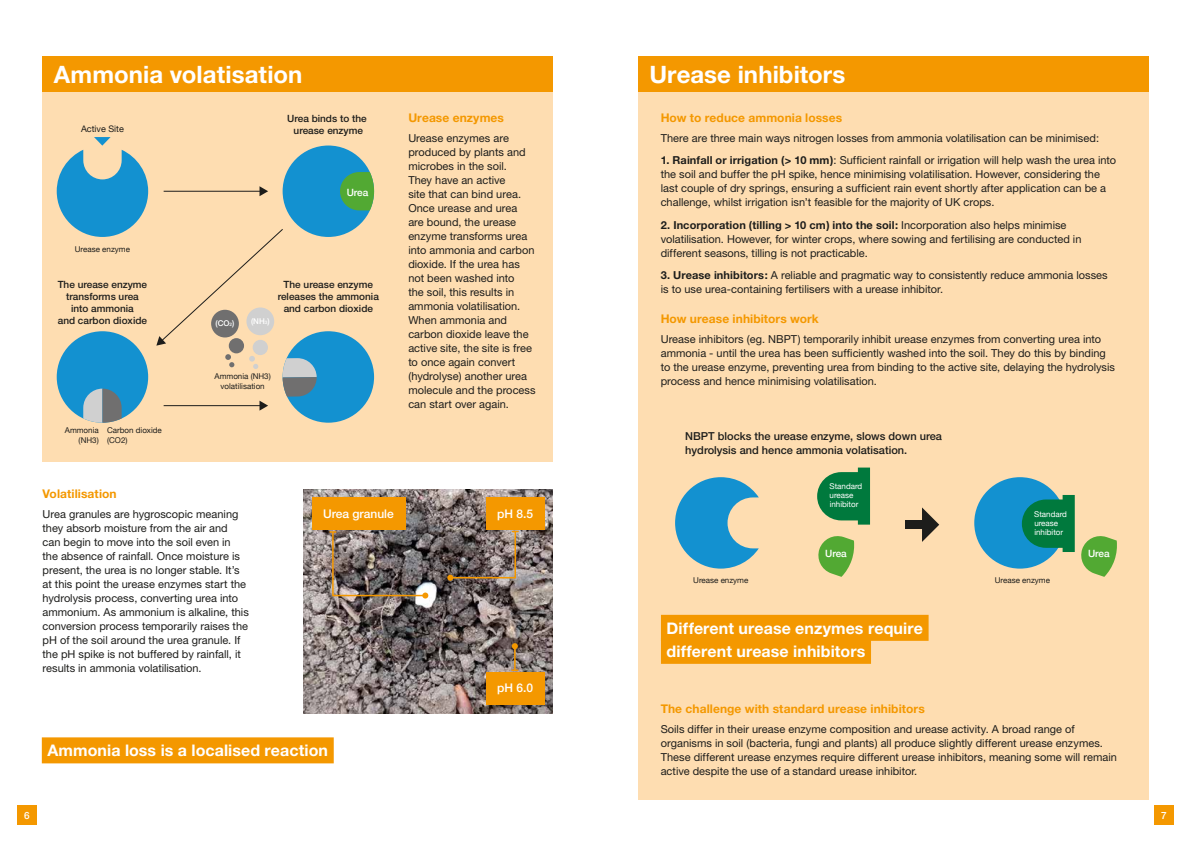
<style>
.page{position:relative;width:1191px;height:842px;background:#fff}
.page>*{position:absolute;margin:0;border:0;box-sizing:border-box;transform-origin:0 0}
.t1{font:700 24px "Helvetica Neue";letter-spacing:.005em;color:#fff}
.t2{font:700 16px/23px "Helvetica Neue";letter-spacing:.005em;color:#fff}
.t3{font:700 12px "Helvetica Neue";letter-spacing:.005em;color:#f49800}
.t4{font:500 12px "Helvetica Neue";color:#fff}
.t5{font:11px/14px "Helvetica Neue";color:#1d1d1b}
.t6{font:500 11px/14px "Helvetica Neue";color:#1d1d1b}
.t7{font:500 10px/12px "Helvetica Neue";color:#1d1d1b;text-align:center}
.t8{font:500 10px "Helvetica Neue";color:#fff}
.t9{font:9px "Helvetica Neue";color:#1d1d1b}
.t10{font:8px/9.6px "Helvetica Neue";color:#1d1d1b;text-align:right}
.t11{font:8px/9px "Helvetica Neue";color:#fff}
.t12{font:500 8px "Helvetica Neue";color:#fff}
.s1{font-size:4.7px}
.s2{font-weight:700}
</style>
<div class="page">
<div style="left:43px;top:92px;width:510px;height:369px;background:#feddb1"></div>
<div style="left:638px;top:92px;width:510px;height:707px;background:#feddb1"></div>
<div style="left:974px;top:477px;width:91px;height:92px;background:#1391d0;border-radius:50%"></div>
<svg style="left:675px;top:477px;width:84px;height:92px"></svg>
<svg style="left:817px;top:468px;width:53px;height:57px"></svg>
<svg style="left:818px;top:536px;width:36px;height:41px"></svg>
<svg style="left:1021px;top:495px;width:96px;height:82px"></svg>
<svg style="left:922px;top:507px;width:17px;height:35px"></svg>
<div style="left:904px;top:520px;width:22px;height:9px;background:#1d1d1b"></div>
<img style="left:304px;top:490px;width:249px;height:224px">
<div style="left:42px;top:737px;width:292px;height:26px;background:#f49800"></div>
<div style="left:661px;top:615px;width:267px;height:26px;background:#f49800"></div>
<div style="left:661px;top:638px;width:210px;height:26px;background:#f49800"></div>
<div style="left:283px;top:146px;width:91px;height:91px;background:#1391d0;border-radius:50%"></div>
<svg style="left:340px;top:172px;width:34px;height:38px"></svg>
<div style="left:282px;top:331px;width:92px;height:92px;background:#1391d0;border-radius:50%"></div>
<svg style="left:282px;top:358px;width:35px;height:39px"></svg>
<div style="left:57px;top:331px;width:91px;height:92px;background:#1391d0;border-radius:50%"></div>
<svg style="left:83px;top:389px;width:39px;height:34px"></svg>
<div style="left:229px;top:338px;width:15px;height:15px;background:#706f6f;border-radius:50%"></div>
<svg style="left:225px;top:354px;width:9px;height:14px"></svg>
<div style="left:253px;top:340px;width:15px;height:15px;background:#d0d0d0;border-radius:50%"></div>
<svg style="left:249px;top:356px;width:9px;height:13px"></svg>
<hr style="left:164px;top:191px;width:97px;height:1px;background:#1d1d1b">
<svg style="left:259px;top:186px;width:9px;height:10px"></svg>
<hr style="left:164px;top:405px;width:97px;height:1px;background:#1d1d1b">
<svg style="left:259px;top:401px;width:9px;height:10px"></svg>
<svg style="left:156px;top:229px;width:127px;height:117px"></svg>
<svg style="left:57px;top:137px;width:91px;height:100px"></svg>
<img style="left:329px;top:530px;width:99px;height:68px">
<svg style="left:447px;top:530px;width:71px;height:51px;background:#76685f"></svg>
<div style="left:486px;top:498px;width:59px;height:32px;background:#f49800"></div>
<div style="left:312px;top:498px;width:93px;height:32px;background:#f49800"></div>
<div style="left:486px;top:672px;width:58px;height:32px;background:#f49800"></div>
<div style="left:43px;top:57px;width:510px;height:35px;background:#f49800"></div>
<div style="left:638px;top:57px;width:510px;height:35px;background:#f49800"></div>
<svg style="left:511px;top:643px;width:7px;height:28px"></svg>
<div style="left:17px;top:805px;width:20px;height:20px;background:#f49800"></div>
<div style="left:1154px;top:805px;width:20px;height:20px;background:#f49800"></div>
<h1 class="t1" style="left:54px;top:60px;width:250px">Ammonia volatisation</h1>
<h1 class="t1" style="left:649px;top:60px;width:198px">Urease inhibitors</h1>
<p class="t9" style="left:81px;top:123px;width:44px">Active Site</p>
<p class="t10" style="left:75px;top:245px;width:57px">Urease enzyme</p>
<p class="t7" style="left:58px;top:279px;width:91px">The urease enzyme transforms urea into ammonia<br>and carbon dioxide</p>
<p class="t10" style="left:65px;top:426px;width:35px">Ammonia (NH3)</p>
<p class="t10" style="left:107px;top:426px;width:56px;text-align:left">Carbon dioxide (CO2)</p>
<p class="t7" style="left:287px;top:112px;width:81px">Urea binds to the urease enzyme</p>
<p class="t8" style="left:347px;top:184px;width:23px">Urea</p>
<p class="t12" style="left:215px;top:318px;width:20px">(CO<span class="s1">2</span>)</p>
<p class="t12" style="left:251px;top:316px;width:20px">(NH<span class="s1">3</span>)</p>
<p class="t7" style="left:278px;top:279px;width:103px">The urease enzyme releases the ammonia and carbon dioxide</p>
<p class="t10" style="left:214px;top:372px;width:58px;text-align:center">Ammonia (NH3) volatilisation</p>
<p class="t3" style="left:408px;top:110px;width:97px">Urease enzymes</p>
<p class="t5" style="left:408px;top:131px;width:129px">Urease enzymes are produced by plants and microbes in the soil.<br>They have an active<br>site that can bind urea.<br>Once urease and urea<br>are bound, the urease enzyme transforms urea into ammonia and carbon dioxide. If the urea has not been washed into<br>the soil, this results in ammonia volatilisation.<br>When ammonia and carbon dioxide leave the active site, the site is free to once again convert (hydrolyse) another urea molecule and the process can start over again.</p>
<p class="t3" style="left:43px;top:487px;width:76px">Volatilisation</p>
<p class="t5" style="left:43px;top:507px;width:208px">Urea granules are hygroscopic meaning they absorb moisture from the air and<br>can begin to move into the soil even in the absence of rainfall. Once moisture is present, the urea is no longer stable. It’s at this point the urease enzymes start the hydrolysis process, converting urea into ammonium. As ammonium is alkaline, this conversion process temporarily raises the pH of the soil around the urea granule. If the pH spike is not buffered by rainfall, it results in ammonia volatilisation.</p>
<p class="t4" style="left:323px;top:506px;width:72px">Urea granule</p>
<p class="t4" style="left:497px;top:506px;width:38px">pH 8.5</p>
<p class="t4" style="left:497px;top:681px;width:38px">pH 6.0</p>
<h2 class="t2" style="left:47px;top:739px;width:282px">Ammonia loss is a localised reaction</h2>
<p class="t3" style="left:660px;top:110px;width:183px">How to reduce ammonia losses</p>
<p class="t5" style="left:660px;top:131px;width:440px">There are three main ways nitrogen losses from ammonia volatilisation can be minimised:</p>
<p class="t5" style="left:660px;top:153px;width:457px"><span class="s2">1. Rainfall or irrigation (&gt; 10 mm)</span>: Sufficient rainfall or irrigation will help wash the urea into the soil and buffer the pH spike, hence minimising volatilisation. However, considering the last couple of dry springs, ensuring a sufficient rain event shortly after application can be a challenge, whilst irrigation isn’t feasible for the majority of UK crops.</p>
<p class="t5" style="left:660px;top:218px;width:422px"><span class="s2">2. Incorporation (tilling &gt; 10 cm) into the soil:</span> Incorporation also helps minimise volatilisation. However, for winter crops, where sowing and fertilising are conducted in different seasons, tilling is not practicable.</p>
<p class="t5" style="left:660px;top:268px;width:448px"><span class="s2">3. Urease inhibitors:</span> A reliable and pragmatic way to consistently reduce ammonia losses is to use urea-containing fertilisers with a urease inhibitor.</p>
<p class="t3" style="left:660px;top:311px;width:160px">How urease inhibitors work</p>
<p class="t5" style="left:660px;top:332px;width:456px">Urease inhibitors (eg. NBPT) temporarily inhibit urease enzymes from converting urea into ammonia - until the urea has been sufficiently washed into the soil. They do this by binding to the urease enzyme, preventing urea from binding to the active site, delaying the hydrolysis process and hence minimising volatilisation.</p>
<p class="t6" style="left:685px;top:429px;width:258px">NBPT blocks the urease enzyme, slows down urea hydrolysis and hence ammonia volatisation.</p>
<p class="t11" style="left:829px;top:482px;width:34px">Standard urease inhibitor</p>
<p class="t11" style="left:1034px;top:510px;width:34px">Standard urease inhibitor</p>
<p class="t8" style="left:825px;top:546px;width:23px">Urea</p>
<p class="t8" style="left:1088px;top:546px;width:23px">Urea</p>
<p class="t10" style="left:693px;top:576px;width:57px">Urease enzyme</p>
<p class="t10" style="left:994px;top:576px;width:57px">Urease enzyme</p>
<h2 class="t2" style="left:666px;top:616px;width:258px">Different urease enzymes require different urease inhibitors</h2>
<p class="t3" style="left:660px;top:701px;width:265px">The challenge with standard urease inhibitors</p>
<p class="t5" style="left:660px;top:722px;width:457px">Soils differ in their urease enzyme composition and urease activity. A broad range of organisms in soil (bacteria, fungi and plants) all produce slightly different urease enzymes.<br>These different urease enzymes require different urease inhibitors, meaning some will remain active despite the use of a standard urease inhibitor.</p>
<p class="t8" style="left:24px;top:809px;width:7px">6</p>
<p class="t8" style="left:1161px;top:809px;width:7px">7</p>
</div>
